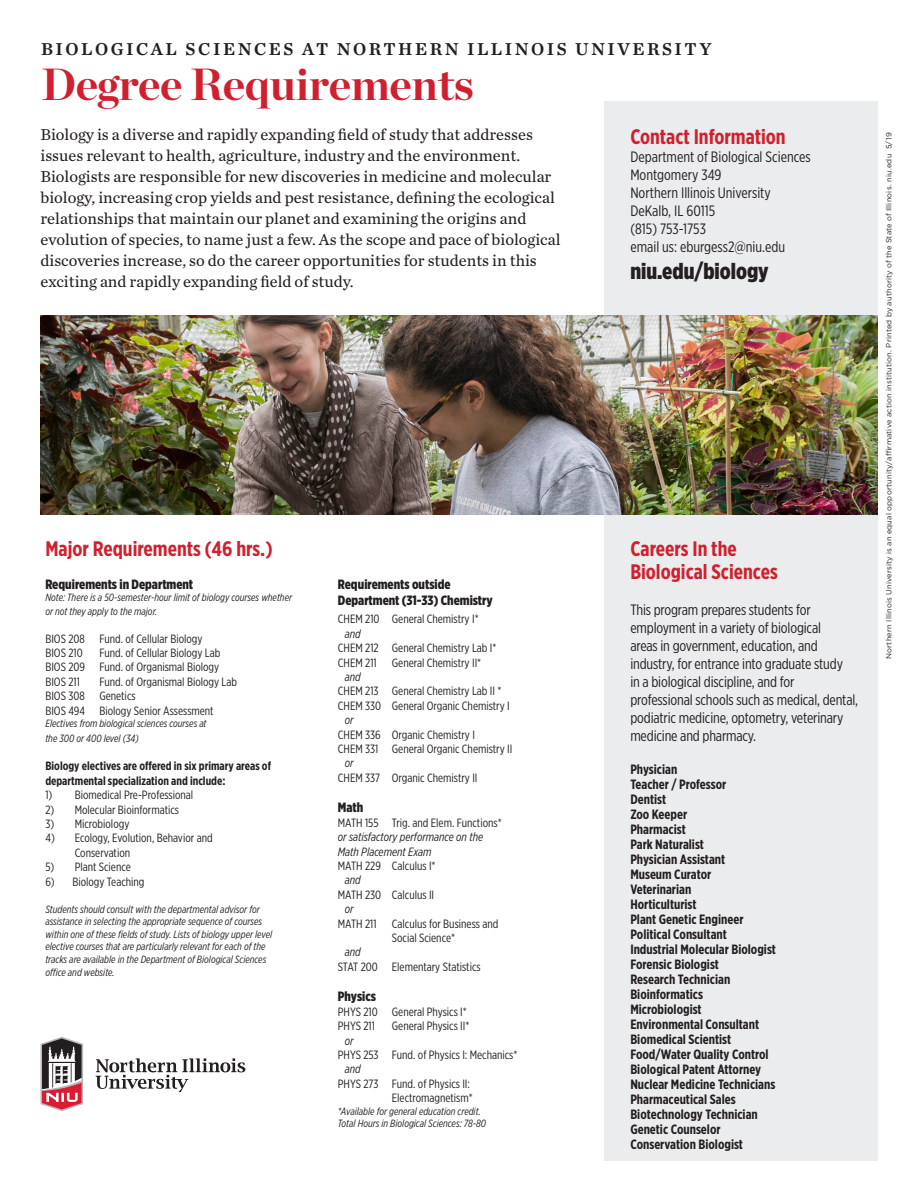
<style>
.page{position:relative;width:918px;height:1188px;background:#fff}
.page>*{position:absolute;margin:0;border:0;box-sizing:border-box;transform-origin:0 0}
.t1{font:700 45px "Chronicle Display";letter-spacing:-.01em;color:#d0202f}
.t2{font:900 22.5px "Gotham X Narrow";color:#231f20}
.t3{font:700 21px "Gotham X Narrow";color:#d0202f}
.t4{font:18px "Chronicle Text G2 Semi";letter-spacing:.14em;color:#231f20}
.t5{font:16.5px/21px "Chronicle Text G2";color:#231f20}
.t6{font:15px/18px "Gotham X Narrow";letter-spacing:-.01em;color:#231f20}
.t7{font:700 13.5px/15px "Gotham X Narrow";color:#231f20}
.t8{font:900 13.5px "Gotham X Narrow";color:#231f20}
.t9{font:12px "Gotham X Narrow";color:#231f20}
.t10{font:700 12px/14.4px "Gotham X Narrow";color:#231f20}
.t11{font:italic 12px "Gotham X Narrow";color:#231f20}
.t12{font:italic 10.5px/12.6px "Gotham X Narrow";color:#231f20}
.t13{font:7.5px "Gotham";letter-spacing:.025em;color:#231f20}
</style>
<div class="page">
<div style="left:604px;top:102px;width:274px;height:1059px;background:#e6e7e9"></div>
<img style="left:40px;top:315px;width:838px;height:199px">
<svg style="left:40px;top:1037px;width:43px;height:74px"></svg>
<svg style="left:96px;top:1058px;width:149px;height:34px"></svg>
<p class="t4" style="left:41px;top:35px;width:672px">BIOLOGICAL SCIENCES AT NORTHERN ILLINOIS UNIVERSITY</p>
<p class="t1" style="left:41px;top:48px;width:434px">Degree Requirements</p>
<p class="t3" style="left:630px;top:123px;width:157px">Contact Information</p>
<p class="t6" style="left:630px;top:147px;width:182px">Department of Biological Sciences</p>
<p class="t6" style="left:630px;top:165px;width:93px">Montgomery 349</p>
<p class="t6" style="left:630px;top:183px;width:142px">Northern Illinois University</p>
<p class="t6" style="left:630px;top:201px;width:87px">DeKalb, IL 60115</p>
<p class="t6" style="left:630px;top:219px;width:77px">(815) 753-1753</p>
<p class="t6" style="left:630px;top:237px;width:156px">email us: eburgess2@niu.edu</p>
<p class="t2" style="left:630px;top:257px;width:140px">niu.edu/biology</p>
<p class="t5" style="left:40px;top:123px;width:521px">Biology is a diverse and rapidly expanding field of study that addresses issues relevant to health, agriculture, industry and the environment.<br>Biologists are responsible for new discoveries in medicine and molecular biology, increasing crop yields and pest resistance, defining the ecological relationships that maintain our planet and examining the origins and evolution of species, to name just a few. As the scope and pace of biological discoveries increase, so do the career opportunities for students in this exciting and rapidly expanding field of study.</p>
<p class="t13" style="left:884px;top:659px;width:528px;rotate:-90deg">Northern Illinois University is an equal opportunity/affirmative action institution. Printed by authority of the State of Illinois. niu.edu 5/19</p>
<p class="t3" style="left:45px;top:536px;width:229px">Major Requirements (46 hrs.)</p>
<p class="t8" style="left:45px;top:575px;width:149px">Requirements in Department</p>
<p class="t12" style="left:45px;top:591px;width:248px;line-height:13.5px">Note: There is a 50-semester-hour limit of biology courses whether or not they apply to the major.</p>
<p class="t9" style="left:45px;top:631px;width:159px">BIOS 208 Fund. of Cellular Biology</p>
<p class="t9" style="left:45px;top:646px;width:39px">BIOS 210</p>
<p class="t9" style="left:99px;top:646px;width:123px">Fund. of Cellular Biology Lab</p>
<p class="t9" style="left:45px;top:660px;width:175px">BIOS 209 Fund. of Organismal Biology</p>
<p class="t9" style="left:45px;top:674px;width:36px">BIOS 211</p>
<p class="t9" style="left:99px;top:674px;width:139px">Fund. of Organismal Biology Lab</p>
<p class="t9" style="left:45px;top:689px;width:92px">BIOS 308 Genetics</p>
<p class="t9" style="left:45px;top:703px;width:170px">BIOS 494 Biology Senior Assessment</p>
<p class="t12" style="left:45px;top:717px;width:163px">Electives from biological sciences courses at</p>
<p class="t12" style="left:45px;top:731px;width:95px">the 300 or 400 level (34)</p>
<p class="t10" style="left:45px;top:759px;width:227px">Biology electives are offered in six primary areas of departmental specialization and include:</p>
<p class="t9" style="left:45px;top:788px;width:149px">1) Biomedical Pre-Professional</p>
<p class="t9" style="left:45px;top:802px;width:135px">2) Molecular Bioinformatics</p>
<p class="t9" style="left:45px;top:817px;width:86px">3) Microbiology</p>
<p class="t9" style="left:45px;top:831px;width:169px">4) Ecology, Evolution, Behavior and</p>
<p class="t9" style="left:75px;top:845px;width:57px">Conservation</p>
<p class="t9" style="left:45px;top:860px;width:87px">5) Plant Science</p>
<p class="t9" style="left:45px;top:874px;width:101px">6) Biology Teaching</p>
<p class="t12" style="left:45px;top:902px;width:218px">Students should consult with the departmental advisor for assistance in selecting the appropriate sequence of courses</p>
<p class="t12" style="left:45px;top:928px;width:228px">within one of these fields of study. Lists of biology upper level elective courses that are particularly relevant for each of the</p>
<p class="t12" style="left:45px;top:953px;width:222px">tracks are available in the Department of Biological Sciences</p>
<p class="t12" style="left:45px;top:965px;width:71px">office and website.</p>
<p class="t3" style="left:630px;top:536px;width:108px">Careers In the</p>
<p class="t3" style="left:630px;top:558px;width:149px">Biological Sciences</p>
<p class="t6" style="left:630px;top:600px;width:229px">This program prepares students for employment in a variety of biological<br>areas in government, education, and industry, for entrance into graduate study<br>in a biological discipline, and for professional schools such as medical, dental, podiatric medicine, optometry, veterinary medicine and pharmacy.</p>
<p class="t7" style="left:630px;top:761px;width:49px">Physician</p>
<p class="t7" style="left:630px;top:776px;width:98px">Teacher / Professor</p>
<p class="t7" style="left:630px;top:791px;width:37px">Dentist</p>
<p class="t7" style="left:630px;top:806px;width:58px">Zoo Keeper</p>
<p class="t7" style="left:630px;top:821px;width:57px">Pharmacist</p>
<p class="t7" style="left:630px;top:836px;width:75px">Park Naturalist</p>
<p class="t7" style="left:630px;top:851px;width:96px">Physician Assistant</p>
<p class="t7" style="left:630px;top:866px;width:82px">Museum Curator</p>
<p class="t7" style="left:630px;top:881px;width:62px">Veterinarian</p>
<p class="t7" style="left:630px;top:896px;width:68px">Horticulturist</p>
<p class="t7" style="left:630px;top:911px;width:115px">Plant Genetic Engineer</p>
<p class="t7" style="left:630px;top:926px;width:98px">Political Consultant</p>
<p class="t7" style="left:630px;top:941px;width:147px">Industrial Molecular Biologist</p>
<p class="t7" style="left:630px;top:956px;width:90px">Forensic Biologist</p>
<p class="t7" style="left:630px;top:971px;width:101px">Research Technician</p>
<p class="t7" style="left:630px;top:986px;width:74px">Bioinformatics</p>
<p class="t7" style="left:630px;top:1001px;width:73px">Microbiologist</p>
<p class="t7" style="left:630px;top:1016px;width:130px">Environmental Consultant</p>
<p class="t7" style="left:630px;top:1031px;width:102px">Biomedical Scientist</p>
<p class="t7" style="left:630px;top:1046px;width:140px">Food/Water Quality Control</p>
<p class="t7" style="left:630px;top:1061px;width:132px">Biological Patent Attorney</p>
<p class="t7" style="left:630px;top:1076px;width:147px">Nuclear Medicine Technicians<br>Pharmaceutical Sales</p>
<p class="t7" style="left:630px;top:1106px;width:129px">Biotechnology Technician</p>
<p class="t7" style="left:630px;top:1121px;width:92px">Genetic Counselor</p>
<p class="t7" style="left:630px;top:1136px;width:114px">Conservation Biologist</p>
<p class="t8" style="left:338px;top:576px;width:114px">Requirements outside</p>
<p class="t8" style="left:338px;top:592px;width:156px">Department (31-33) Chemistry</p>
<p class="t9" style="left:338px;top:612px;width:142px">CHEM 210 General Chemistry I*</p>
<p class="t11" style="left:345px;top:626px;width:17px">and</p>
<p class="t9" style="left:338px;top:641px;width:160px">CHEM 212 General Chemistry Lab I*</p>
<p class="t9" style="left:338px;top:655px;width:40px">CHEM 211</p>
<p class="t9" style="left:392px;top:655px;width:91px">General Chemistry II*</p>
<p class="t11" style="left:345px;top:670px;width:17px">and</p>
<p class="t9" style="left:338px;top:684px;width:165px">CHEM 213 General Chemistry Lab II *</p>
<p class="t9" style="left:338px;top:698px;width:173px">CHEM 330 General Organic Chemistry I</p>
<p class="t11" style="left:345px;top:713px;width:10px">or</p>
<p class="t9" style="left:338px;top:727px;width:139px">CHEM 336 Organic Chemistry I</p>
<p class="t9" style="left:338px;top:742px;width:176px">CHEM 331 General Organic Chemistry II</p>
<p class="t11" style="left:345px;top:756px;width:10px">or</p>
<p class="t9" style="left:338px;top:770px;width:141px">CHEM 337 Organic Chemistry II</p>
<p class="t8" style="left:338px;top:799px;width:27px">Math</p>
<p class="t9" style="left:338px;top:815px;width:165px">MATH 155 Trig. and Elem. Functions*</p>
<p class="t11" style="left:338px;top:830px;width:147px">or satisfactory performance on the</p>
<p class="t11" style="left:338px;top:844px;width:95px">Math Placement Exam</p>
<p class="t9" style="left:338px;top:859px;width:99px">MATH 229 Calculus I*</p>
<p class="t11" style="left:345px;top:873px;width:17px">and</p>
<p class="t9" style="left:338px;top:887px;width:98px">MATH 230 Calculus II</p>
<p class="t11" style="left:345px;top:902px;width:10px">or</p>
<p class="t9" style="left:338px;top:916px;width:40px">MATH 211</p>
<p class="t9" style="left:392px;top:916px;width:108px">Calculus for Business and</p>
<p class="t9" style="left:392px;top:931px;width:65px">Social Science*</p>
<p class="t11" style="left:345px;top:945px;width:17px">and</p>
<p class="t9" style="left:338px;top:959px;width:144px">STAT 200 Elementary Statistics</p>
<p class="t8" style="left:338px;top:988px;width:40px">Physics</p>
<p class="t9" style="left:338px;top:1004px;width:130px">PHYS 210 General Physics I*</p>
<p class="t9" style="left:338px;top:1019px;width:39px">PHYS 211</p>
<p class="t9" style="left:392px;top:1019px;width:79px">General Physics II*</p>
<p class="t11" style="left:345px;top:1033px;width:10px">or</p>
<p class="t9" style="left:338px;top:1048px;width:181px">PHYS 253 Fund. of Physics I: Mechanics*</p>
<p class="t11" style="left:345px;top:1062px;width:17px">and</p>
<p class="t9" style="left:338px;top:1076px;width:134px">PHYS 273 Fund. of Physics II:</p>
<p class="t9" style="left:392px;top:1091px;width:82px">Electromagnetism*</p>
<p class="t12" style="left:338px;top:1105px;width:144px">*Available for general education credit.</p>
<p class="t12" style="left:338px;top:1117px;width:150px">Total Hours in Biological Sciences: 78-80</p>
</div>
